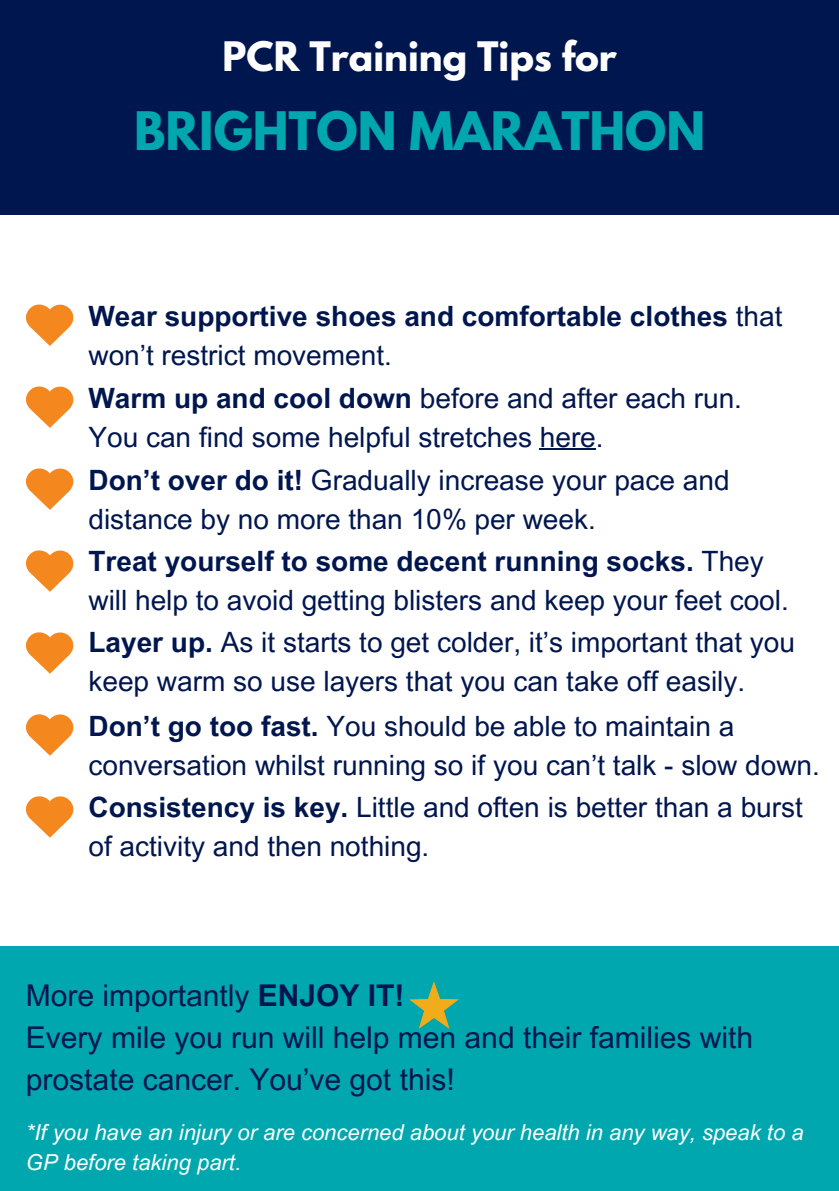
<style>
.page{position:relative;width:839px;height:1191px;background:#fff}
.page>*{position:absolute;margin:0;border:0;box-sizing:border-box;transform-origin:0 0}
.t1{font:700 47px "League Spartan";color:#00a7ae}
.t2{font:700 36px "League Spartan";color:#fff}
.t3{font:30px/42px "Arial MT Pro";color:#00164e}
.t4{font:28px/39px "Arial MT Pro";color:#00164e}
.t5{font:700 28px/39px "Arial MT Pro";color:#00164e}
.t6{font:italic 22px/30px "Arial MT Pro";color:#fff}
.s1{font-weight:400}
.s2{font-weight:700}
</style>
<div class="page">
<div style="left:0;top:0;width:838px;height:215px;background:#00164e"></div>
<svg style="left:26px;top:305px;width:47px;height:41px"></svg>
<div style="left:0;top:947px;width:838px;height:244px;background:#00a7ae"></div>
<svg style="left:26px;top:386px;width:47px;height:42px"></svg>
<svg style="left:26px;top:468px;width:47px;height:42px"></svg>
<svg style="left:26px;top:550px;width:47px;height:42px"></svg>
<svg style="left:26px;top:632px;width:47px;height:42px"></svg>
<svg style="left:26px;top:714px;width:47px;height:42px"></svg>
<svg style="left:26px;top:796px;width:47px;height:42px"></svg>
<img style="left:409px;top:982px;width:50px;height:46px">
<hr style="left:540px;top:448px;width:56px;height:2px;background:#00164e">
<h3 class="t2" style="left:222px;top:39px;width:396px">PCR Training Tips for</h3>
<h1 class="t1" style="left:134px;top:108px;width:572px">BRIGHTON MARATHON</h1>
<h3 class="t5" style="left:88px;top:300px;width:695px">Wear supportive shoes and comfortable clothes <span class="s1">that won’t restrict movement.</span></h3>
<h3 class="t4" style="left:88px;top:382px;width:655px"><span class="s2">Warm up and cool down</span> before and after each run.<br>You can find some helpful stretches here.</h3>
<h3 class="t4" style="left:88px;top:464px;width:642px"><span class="s2">Don’t over do it!</span> Gradually increase your pace and distance by no more than 10% per week.</h3>
<h3 class="t4" style="left:88px;top:545px;width:701px"><span class="s2">Treat yourself to some decent running socks.</span> They will help to avoid getting blisters and keep your feet cool.</h3>
<h3 class="t4" style="left:88px;top:627px;width:708px"><span class="s2">Layer up.</span> As it starts to get colder, it’s important that you keep warm so use layers that you can take off easily.</h3>
<h3 class="t4" style="left:88px;top:710px;width:732px"><span class="s2">Don’t go too fast.</span> You should be able to maintain a conversation whilst running so if you can’t talk - slow down.</h3>
<p class="t4" style="left:88px;top:791px;width:716px"><span class="s2">Consistency is key.</span> Little and often is better than a burst of activity and then nothing.</p>
<h2 class="t3" style="left:26px;top:978px;width:728px">More importantly <span class="s2">ENJOY IT!<br></span>Every mile you run will help men and their families with prostate cancer. You’ve got this!</h2>
<h3 class="t6" style="left:26px;top:1120px;width:779px">*If you have an injury or are concerned about your health in any way, speak to a<br>GP before taking part.</h3>
</div>
